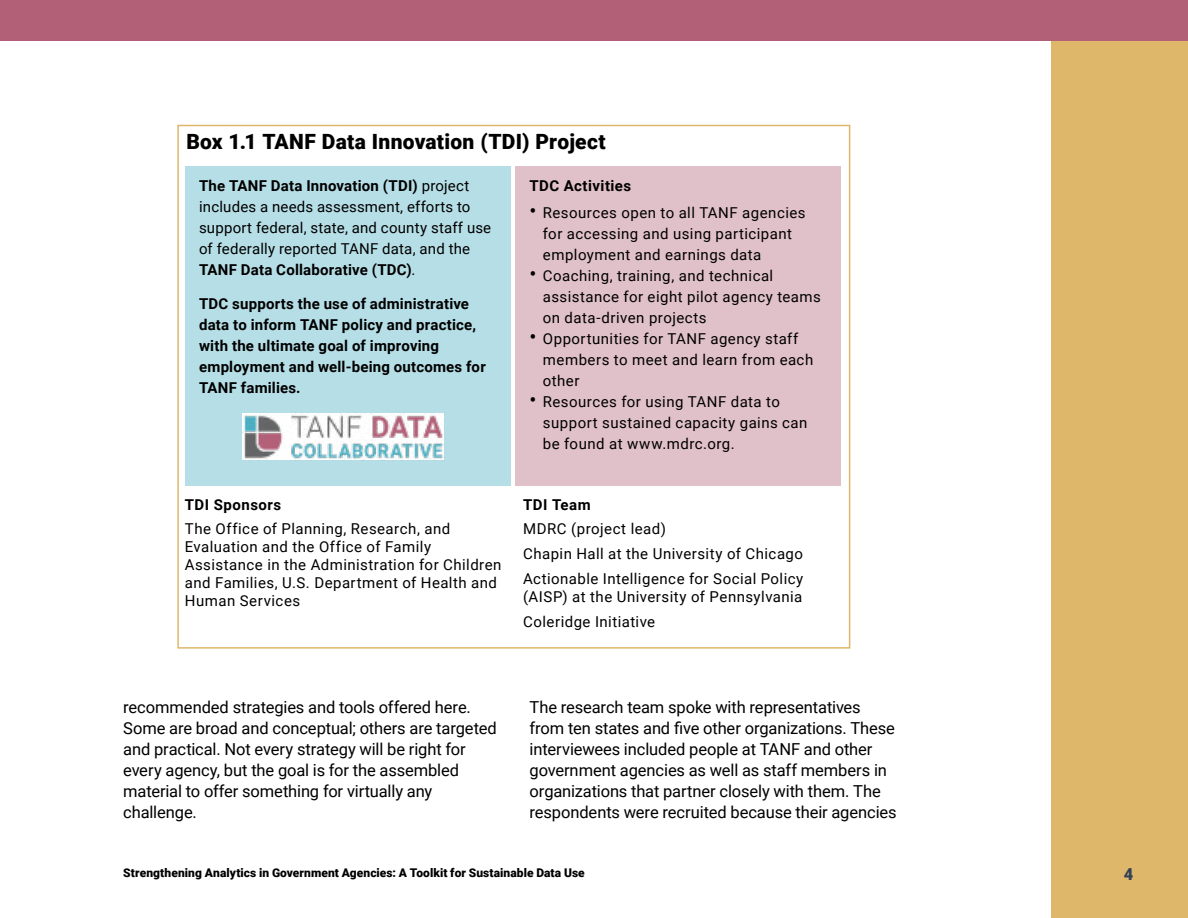
<style>
.page{position:relative;width:1188px;height:918px;background:#fff}
.page>*{position:absolute;margin:0;border:0;box-sizing:border-box;transform-origin:0 0}
.t1{font:900 21px "Roboto";letter-spacing:.015em;color:#000}
.t2{font:16.5px/21px "Roboto";letter-spacing:-.01em;color:#000}
.t3{font:900 16.5px "Roboto";color:#354254}
.t4{font:15px/21px "Roboto";letter-spacing:.03em;color:#000}
.t5{font:700 15px/21px "Roboto";letter-spacing:.015em;color:#000}
.t6{font:700 15px "Roboto";letter-spacing:.035em;color:#000}
.t7{font:900 12px "Roboto";letter-spacing:.005em;color:#000}
.s1{font-size:21px}
.s2{font-weight:700}
</style>
<div class="page">
<div style="left:1051px;top:0;width:137px;height:918px;background:#dfb76b"></div>
<div style="left:0;top:0;width:1188px;height:40px;background:#b26077"></div>
<div style="left:177px;top:125px;width:673px;height:524px;background:#fff;border:2px solid #dfb76b"></div>
<div style="left:516px;top:166px;width:325px;height:319px;background:#e0c0c9"></div>
<div style="left:186px;top:166px;width:325px;height:319px;background:#b6dee6"></div>
<img style="left:243px;top:414px;width:201px;height:46px">
<h3 class="t1" style="left:186px;top:127px;width:421px">Box 1.1 TANF Data Innovation (TDI) Project</h3>
<h4 class="t5" style="left:529px;top:174px;width:103px">TDC Activities</h4>
<p class="t4" style="left:543px;top:202px;width:264px;text-indent:-14px"><span class="s1">•</span> Resources open to all TANF agencies for accessing and using participant employment and earnings data</p>
<p class="t4" style="left:543px;top:265px;width:279px;text-indent:-14px"><span class="s1">•</span> Coaching, training, and technical assistance for eight pilot agency teams on data-driven projects</p>
<p class="t4" style="left:543px;top:328px;width:272px;text-indent:-14px"><span class="s1">•</span> Opportunities for TANF agency staff members to meet and learn from each other</p>
<p class="t4" style="left:543px;top:391px;width:266px;text-indent:-14px"><span class="s1">•</span> Resources for using TANF data to support sustained capacity gains can be found at www.mdrc.org.</p>
<p class="t4" style="left:199px;top:174px;width:294px"><span class="s2">The TANF Data Innovation (TDI)</span> project includes a needs assessment, efforts to support federal, state, and county staff use of federally reported TANF data, and the <span class="s2">TANF Data Collaborative (TDC)</span>.</p>
<p class="t5" style="left:199px;top:293px;width:288px">TDC supports the use of administrative data to inform TANF policy and practice, with the ultimate goal of improving employment and well-being outcomes for TANF families.</p>
<h4 class="t6" style="left:185px;top:494px;width:98px">TDI Sponsors</h4>
<p class="t4" style="left:185px;top:520px;width:318px;line-height:18px">The Office of Planning, Research, and Evaluation and the Office of Family Assistance in the Administration for Children and Families, U.S. Department of Health and Human Services</p>
<h4 class="t5" style="left:523px;top:493px;width:69px">TDI Team</h4>
<p class="t4" style="left:523px;top:518px;width:144px">MDRC (project lead)</p>
<p class="t4" style="left:523px;top:543px;width:281px">Chapin Hall at the University of Chicago</p>
<p class="t4" style="left:523px;top:569px;width:282px;line-height:18px">Actionable Intelligence for Social Policy (AISP) at the University of Pennsylvania</p>
<p class="t4" style="left:523px;top:610px;width:134px">Coleridge Initiative</p>
<p class="t2" style="left:123px;top:696px;width:375px">recommended strategies and tools offered here.<br>Some are broad and conceptual; others are targeted and practical. Not every strategy will be right for every agency, but the goal is for the assembled material to offer something for virtually any challenge.</p>
<p class="t2" style="left:530px;top:696px;width:369px">The research team spoke with representatives from ten states and five other organizations. These interviewees included people at TANF and other government agencies as well as staff members in organizations that partner closely with them. The respondents were recruited because their agencies</p>
<p class="t7" style="left:123px;top:865px;width:463px">Strengthening Analytics in Government Agencies: A Toolkit for Sustainable Data Use</p>
<p class="t3" style="left:1124px;top:862px;width:11px">4</p>
</div>
